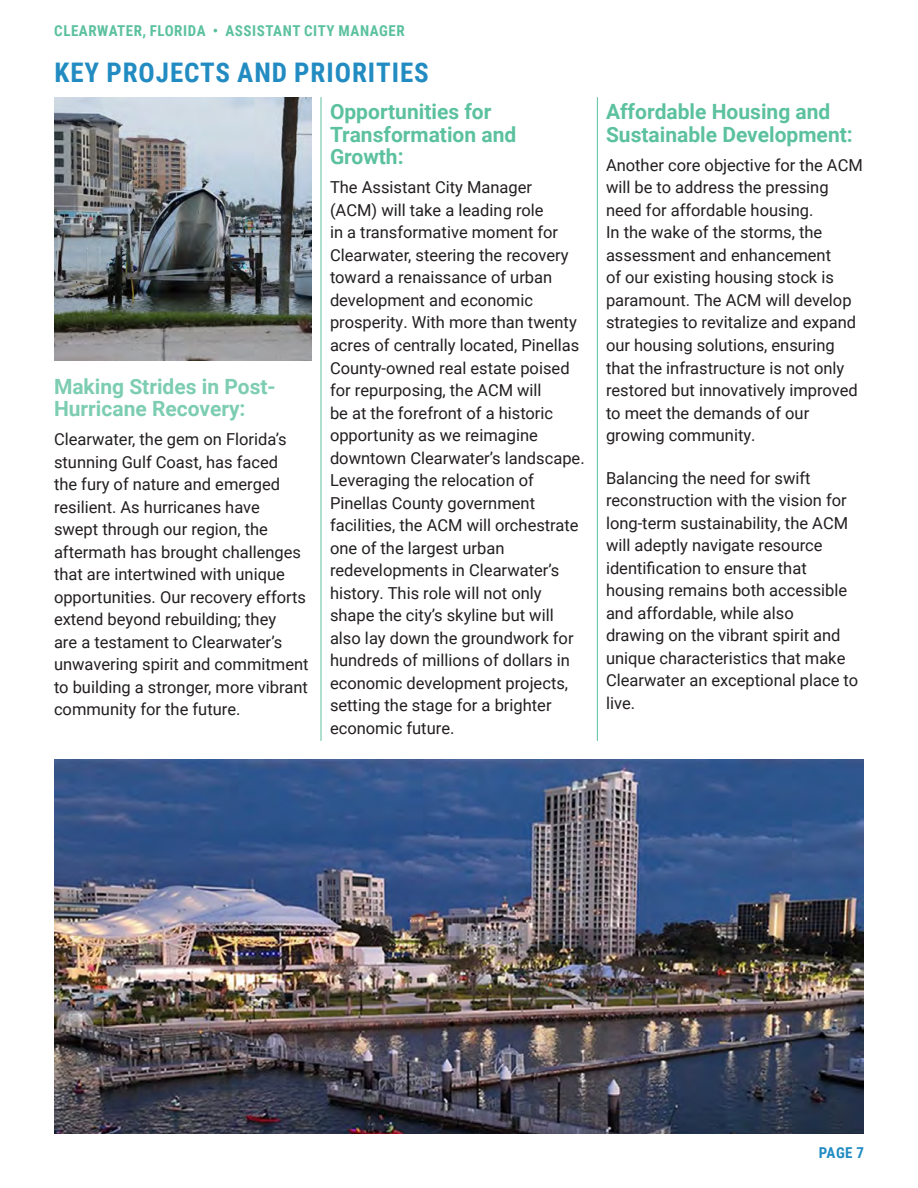
<style>
.page{position:relative;width:918px;height:1188px;background:#fff}
.page>*{position:absolute;margin:0;border:0;box-sizing:border-box;transform-origin:0 0}
.Header1{font:700 27px "Roboto Condensed";letter-spacing:.035em;color:#228cc2}
.Text_11{font:700 21px/22.5px "Roboto";color:#5cc19f}
.Text_11-2{font:700 21px/22.5px "Roboto";color:#7dcdb2}
.Text_11-3{font:16.5px/22.5px "Roboto";color:#231f20}
.Header1-2{font:700 15px "Roboto Condensed";letter-spacing:.035em;color:#5cc19f}
.Header1-3{font:700 15px "Roboto Condensed";color:#228cc2}
</style>
<div class="page">
<img style="left:54px;top:97px;width:258px;height:264px">
<img style="left:54px;top:759px;width:810px;height:375px">
<hr style="left:321px;top:97px;width:1px;height:644px;background:#5cc19f">
<hr style="left:597px;top:97px;width:1px;height:644px;background:#5cc19f">
<p class="Header1-2" style="left:54px;top:20px;width:352px">CLEARWATER, FLORIDA • ASSISTANT CITY MANAGER</p>
<p class="Header1" style="left:54px;top:54px;width:376px">KEY PROJECTS AND PRIORITIES</p>
<p class="Text_11" style="left:330px;top:100px;width:188px">Opportunities for<br>Transformation and<br>Growth:</p>
<p class="Text_11-3" style="left:330px;top:176px;width:256px">The Assistant City Manager<br>(ACM) will take a leading role<br>in a transformative moment for<br>Clearwater, steering the recovery toward a renaissance of urban development and economic prosperity. With more than twenty acres of centrally located, Pinellas<br>County-owned real estate poised for repurposing, the ACM will<br>be at the forefront of a historic opportunity as we reimagine downtown Clearwater’s landscape.<br>Leveraging the relocation of<br>Pinellas County government facilities, the ACM will orchestrate one of the largest urban redevelopments in Clearwater’s history. This role will not only shape the city’s skyline but will also lay down the groundwork for hundreds of millions of dollars in economic development projects, setting the stage for a brighter economic future.</p>
<p class="Text_11-2" style="left:54px;top:374px;width:223px">Making Strides in Post-<br>Hurricane Recovery:</p>
<p class="Text_11-3" style="left:54px;top:428px;width:256px">Clearwater, the gem on Florida’s stunning Gulf Coast, has faced<br>the fury of nature and emerged resilient. As hurricanes have<br>swept through our region, the aftermath has brought challenges that are intertwined with unique opportunities. Our recovery efforts extend beyond rebuilding; they<br>are a testament to Clearwater’s unwavering spirit and commitment to building a stronger, more vibrant community for the future.</p>
<p class="Text_11" style="left:606px;top:100px;width:248px">Affordable Housing and<br>Sustainable Development:</p>
<p class="Text_11-3" style="left:606px;top:153px;width:258px">Another core objective for the ACM will be to address the pressing need for affordable housing.<br>In the wake of the storms, the assessment and enhancement<br>of our existing housing stock is paramount. The ACM will develop strategies to revitalize and expand our housing solutions, ensuring that the infrastructure is not only restored but innovatively improved to meet the demands of our growing community.</p>
<p class="Text_11-3" style="left:606px;top:466px;width:254px">Balancing the need for swift reconstruction with the vision for long-term sustainability, the ACM will adeptly navigate resource identification to ensure that housing remains both accessible and affordable, while also<br>drawing on the vibrant spirit and unique characteristics that make<br>Clearwater an exceptional place to live.</p>
<p class="Header1-3" style="left:819px;top:1143px;width:47px">PAGE 7</p>
</div>
